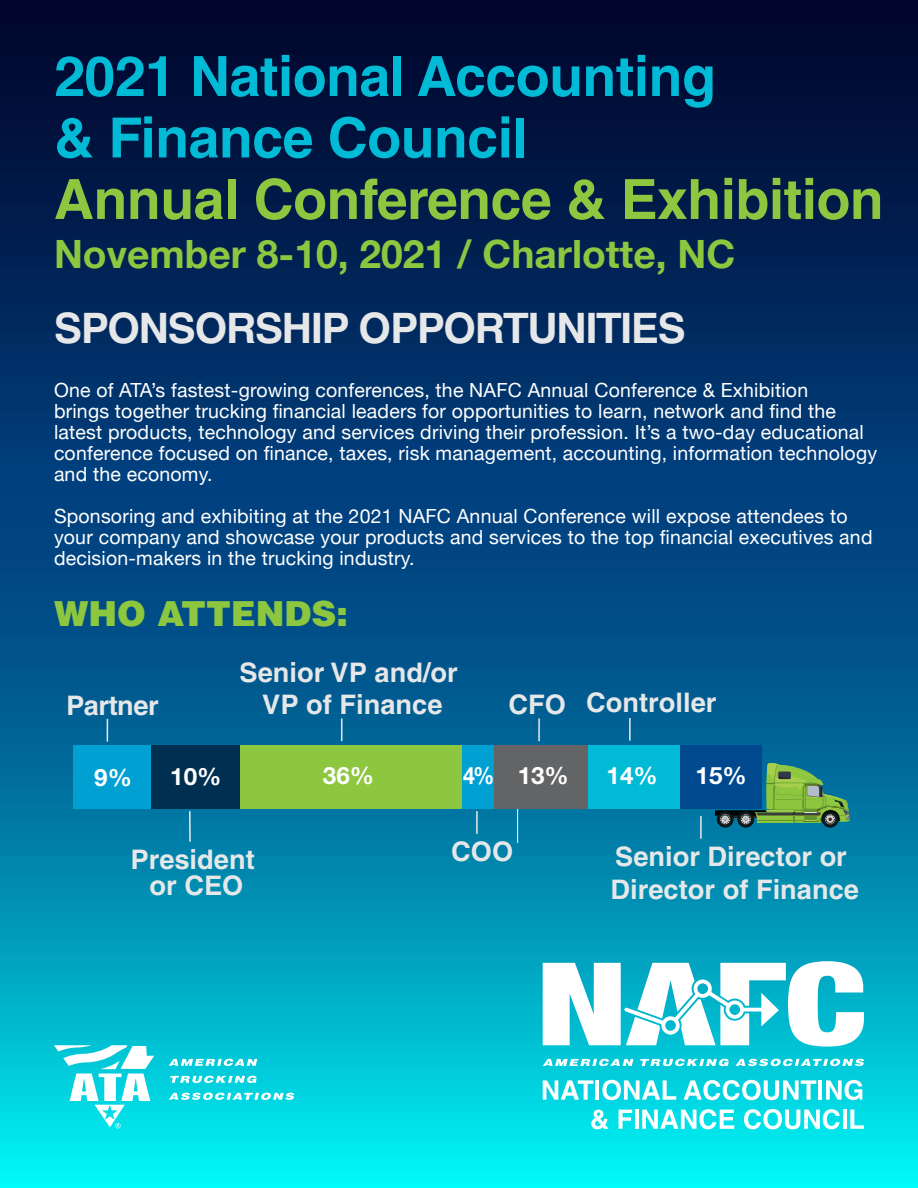
<style>
.page{position:relative;width:918px;height:1188px;background:#fff}
.page>*{position:absolute;margin:0;border:0;box-sizing:border-box;transform-origin:0 0}
.t1{font:700 55.5px/61.5px "Helvetica Cyr";letter-spacing:-.01em;color:#01bad6}
.t2{font:700 55.5px "Helvetica Cyr";letter-spacing:-.01em;color:#8dc63f}
.t3{font:700 42px "Helvetica Cyr";letter-spacing:-.03em;color:#e6e7e8}
.t4{font:700 39px "Helvetica Neue";color:#8dc63f}
.t5{font:900 34.5px "Helvetica";color:#8dc63f}
.t6{font:700 27px/25.5px "Helvetica Cyr";color:#e6e7e8;text-align:center}
.t7{font:700 27px "Helvetica Cyr";letter-spacing:-.02em;color:#e6e7e8}
.t8{font:700 24px "Helvetica Neue";color:#fff}
.t9{font:700 24px "Helvetica Neue";color:#fff;scale:.89 1}
.t10{font:19.5px/21px "Helvetica Neue";letter-spacing:.01em;color:#fff}
</style>
<div class="page">
<img style="left:0;top:0;width:918px;height:1188px">
<svg style="left:543px;top:1080px;width:50px;height:20px"></svg>
<hr style="left:595px;top:1080px;width:4px;height:20px;background:#fff">
<svg style="left:602px;top:1080px;width:74px;height:20px"></svg>
<svg style="left:684px;top:1080px;width:132px;height:20px"></svg>
<hr style="left:818px;top:1080px;width:4px;height:20px;background:#fff">
<svg style="left:826px;top:1080px;width:36px;height:20px"></svg>
<svg style="left:591px;top:1110px;width:18px;height:19px"></svg>
<svg style="left:619px;top:1110px;width:13px;height:19px"></svg>
<hr style="left:635px;top:1110px;width:4px;height:19px;background:#fff">
<svg style="left:642px;top:1109px;width:92px;height:20px"></svg>
<svg style="left:744px;top:1109px;width:96px;height:20px"></svg>
<hr style="left:843px;top:1110px;width:4px;height:19px;background:#fff">
<svg style="left:850px;top:1110px;width:14px;height:19px"></svg>
<svg style="left:543px;top:961px;width:321px;height:86px"></svg>
<svg style="left:735px;top:1059px;width:129px;height:7px"></svg>
<svg style="left:640px;top:1059px;width:89px;height:7px"></svg>
<svg style="left:543px;top:1059px;width:90px;height:7px"></svg>
<svg style="left:169px;top:1093px;width:125px;height:7px"></svg>
<svg style="left:170px;top:1076px;width:87px;height:7px"></svg>
<svg style="left:169px;top:1059px;width:88px;height:7px"></svg>
<svg style="left:54px;top:1045px;width:100px;height:83px"></svg>
<div style="left:447px;top:745px;width:77px;height:64px;background:#00a0d2"></div>
<hr style="left:517px;top:796px;width:1px;height:47px;background:#fff">
<div style="left:677px;top:745px;width:84px;height:64px;background:#00498f"></div>
<div style="left:586px;top:745px;width:94px;height:64px;background:#00bad6"></div>
<div style="left:494px;top:745px;width:94px;height:64px;background:#636466"></div>
<div style="left:240px;top:745px;width:222px;height:64px;background:#8dc63f"></div>
<div style="left:140px;top:745px;width:100px;height:64px;background:#003051"></div>
<div style="left:73px;top:745px;width:77px;height:64px;background:#00a0d2"></div>
<svg style="left:715px;top:763px;width:135px;height:65px"></svg>
<svg style="left:107px;top:719px;width:1px;height:23px"></svg>
<svg style="left:341px;top:718px;width:1px;height:23px"></svg>
<hr style="left:700px;top:816px;width:2px;height:23px;background:#e7e7e8">
<hr style="left:629px;top:718px;width:2px;height:23px;background:#e7e7e8">
<hr style="left:538px;top:719px;width:2px;height:22px;background:#e7e7e8">
<hr style="left:476px;top:811px;width:2px;height:23px;background:#e7e7e8">
<hr style="left:189px;top:811px;width:2px;height:31px;background:#e7e7e8">
<h1 class="t1" style="left:54px;top:46px;width:663px">2021 National Accounting &amp; Finance Council</h1>
<h1 class="t2" style="left:54px;top:168px;width:831px">Annual Conference &amp; Exhibition</h1>
<h3 class="t4" style="left:54px;top:223px;width:683px">November 8-10, 2021 / Charlotte, NC</h3>
<h2 class="t3" style="left:54px;top:304px;width:633px">SPONSORSHIP OPPORTUNITIES</h2>
<p class="t10" style="left:54px;top:381px;width:825px">One of ATA’s fastest-growing conferences, the NAFC Annual Conference &amp; Exhibition<br>brings together trucking financial leaders for opportunities to learn, network and find the latest products, technology and services driving their profession. It’s a two-day educational conference focused on finance, taxes, risk management, accounting, information technology and the economy.</p>
<p class="t10" style="left:54px;top:507px;width:820px">Sponsoring and exhibiting at the 2021 NAFC Annual Conference will expose attendees to your company and showcase your products and services to the top financial executives and decision-makers in the trucking industry.</p>
<h3 class="t5" style="left:54px;top:591px;width:295px">WHO ATTENDS:</h3>
<h3 class="t6" style="left:240px;top:660px;width:220px">Senior VP and/or</h3>
<h3 class="t7" style="left:66px;top:690px;width:94px">Partner</h3>
<h3 class="t6" style="left:262px;top:692px;width:182px">VP of Finance</h3>
<h3 class="t6" style="left:586px;top:690px;width:132px">Controller</h3>
<h3 class="t6" style="left:509px;top:691px;width:59px">CFO</h3>
<p class="t8" style="left:94px;top:758px;width:39px">9%</p>
<p class="t8" style="left:170px;top:757px;width:53px">10%</p>
<p class="t8" style="left:323px;top:756px;width:53px">36%</p>
<p class="t9" style="left:463px;top:756px;width:120px">4% 13%</p>
<p class="t8" style="left:696px;top:756px;width:53px">15%</p>
<p class="t8" style="left:607px;top:757px;width:53px">14%</p>
<h3 class="t6" style="left:451px;top:838px;width:64px">COO</h3>
<h3 class="t6" style="left:131px;top:847px;width:126px">President or CEO</h3>
<h3 class="t6" style="left:611px;top:840px;width:250px;line-height:32.4px;text-align:left">Senior Director or<br>Director of Finance</h3>
</div>
